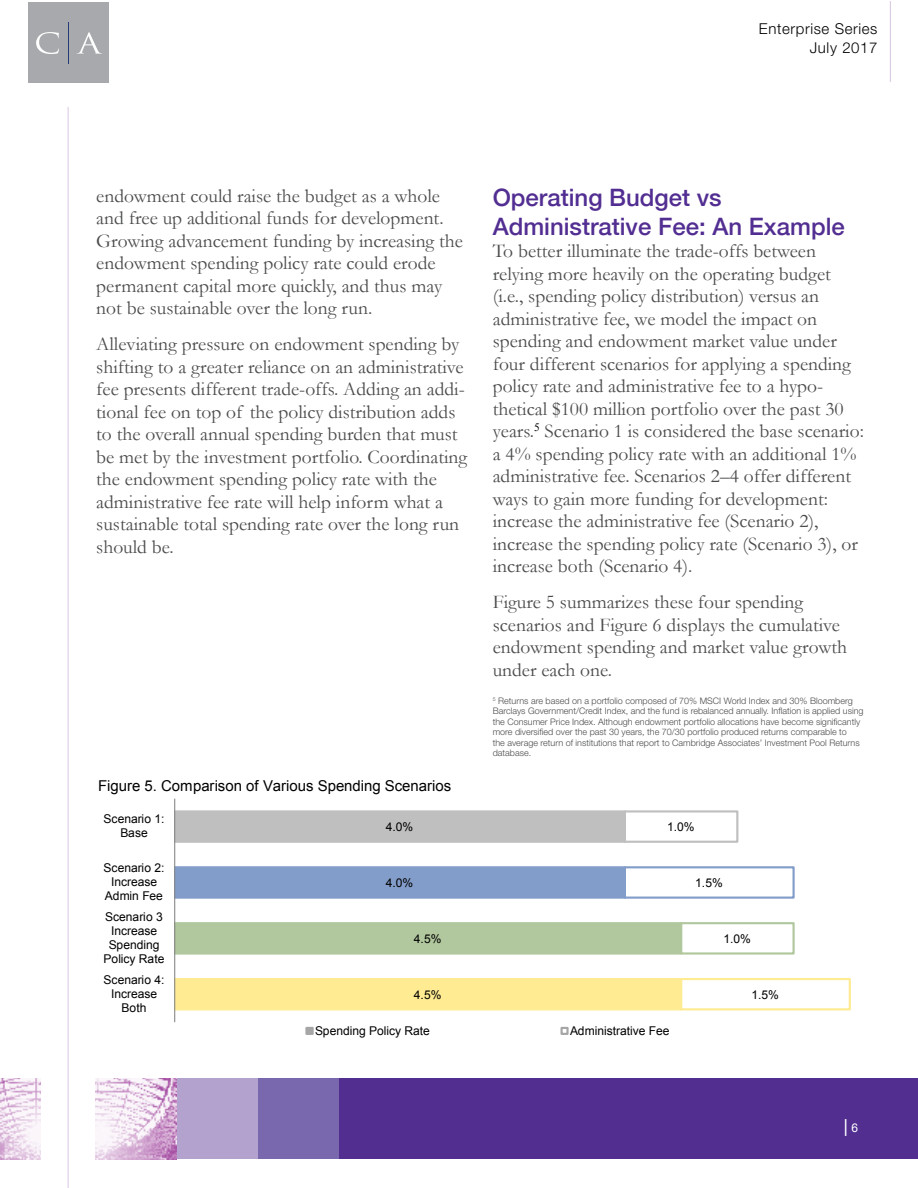
<style>
.page{position:relative;width:918px;height:1188px;background:#fff}
.page>*{position:absolute;margin:0;border:0;box-sizing:border-box;transform-origin:0 0}
.t1{font:500 24px/28.8px "Helvetica Neue LT";color:#522e92}
.t2{font:19.5px/22.5px "Garamond";color:#4a4b4c}
.t3{font:18px "Arial";color:#fff}
.t4{font:15px "Arial";color:#000}
.t5{font:300 15px/19.5px "Helvetica Neue LT Std";letter-spacing:.04em;color:#000;text-align:right}
.t6{font:12.15px/13.8px "Arial";letter-spacing:-.005em;color:#000;text-align:center}
.t7{font:300 9px/10.5px "Helvetica Neue LT Std";color:#4a4b4c}
.s1{font-size:12px}
</style>
<div class="page">
<img style="left:0;top:1078px;width:41px;height:81px">
<img style="left:96px;top:1078px;width:80px;height:81px">
<div style="left:177px;top:1078px;width:81px;height:81px;background:#b3a2ce"></div>
<hr style="left:68px;top:107px;width:1px;height:1081px;background:#dfcce4">
<div style="left:28px;top:2px;width:81px;height:81px;background:#a8a9ac"></div>
<hr style="left:68px;top:22px;width:1px;height:42px;background:#233b76">
<svg style="left:36px;top:32px;width:66px;height:22px"></svg>
<div style="left:339px;top:1078px;width:579px;height:81px;background:#522e91"></div>
<div style="left:258px;top:1078px;width:81px;height:81px;background:#7a68ae"></div>
<hr style="left:890px;top:1px;width:1px;height:81px;background:#ddcce4">
<div style="left:175px;top:978px;width:505px;height:32px;background:#ffeb91"></div>
<div style="left:175px;top:922px;width:505px;height:33px;background:#b1c89e"></div>
<div style="left:175px;top:866px;width:449px;height:33px;background:#839dca"></div>
<div style="left:175px;top:810px;width:449px;height:33px;background:#bfbfbf"></div>
<div style="left:680px;top:978px;width:171px;height:32px;border:2px solid #ffeb91"></div>
<div style="left:680px;top:922px;width:115px;height:33px;border:2px solid #b1c89e"></div>
<div style="left:624px;top:866px;width:171px;height:33px;border:2px solid #839dca"></div>
<div style="left:624px;top:810px;width:114px;height:33px;border:2px solid #bfbfbf"></div>
<hr style="left:174px;top:799px;width:1px;height:223px;background:#868686">
<div style="left:306px;top:1028px;width:7px;height:6px;background:#a6a6a6"></div>
<div style="left:305px;top:1027px;width:9px;height:8px;border:2px solid #a6a6a6"></div>
<div style="left:560px;top:1027px;width:9px;height:8px;border:2px solid #a6a6a6"></div>
<p class="t5" style="left:759px;top:18px;width:120px">Enterprise Series<br>July 2017</p>
<p class="t2" style="left:96px;top:184px;width:368px">endowment could raise the budget as a whole and free up additional funds for development.<br>Growing advancement funding by increasing the endowment spending policy rate could erode permanent capital more quickly, and thus may not be sustainable over the long run.</p>
<p class="t2" style="left:96px;top:332px;width:372px">Alleviating pressure on endowment spending by shifting to a greater reliance on an administrative fee presents different trade-offs. Adding an addi&shy;tional fee on top of the policy distribution adds to the overall annual spending burden that must be met by the investment portfolio. Coordinating the endowment spending policy rate with the administrative fee rate will help inform what a sustainable total spending rate over the long run should be.</p>
<p class="t4" style="left:98px;top:775px;width:355px">Figure 5. Comparison of Various Spending Scenarios</p>
<p class="t6" style="left:104px;top:812px;width:62px">Scenario 1:<br>Base</p>
<p class="t6" style="left:104px;top:861px;width:62px">Scenario 2:<br>Increase<br>Admin Fee</p>
<p class="t6" style="left:104px;top:910px;width:62px">Scenario 3<br>Increase<br>Spending<br>Policy Rate</p>
<p class="t6" style="left:104px;top:973px;width:62px">Scenario 4:<br>Increase<br>Both</p>
<p class="t6" style="left:386px;top:820px;width:29px">4.0%</p>
<p class="t6" style="left:386px;top:876px;width:29px">4.0%</p>
<p class="t6" style="left:414px;top:932px;width:29px">4.5%</p>
<p class="t6" style="left:414px;top:988px;width:29px">4.5%</p>
<p class="t1" style="left:493px;top:183px;width:354px">Operating Budget vs<br>Administrative Fee: An Example</p>
<p class="t2" style="left:493px;top:240px;width:373px">To better illuminate the trade-offs between relying more heavily on the operating budget (i.e., spending policy distribution) versus an administrative fee, we model the impact on spending and endowment market value under four different scenarios for applying a spending policy rate and administrative fee to a hypo&shy;thetical $100 million portfolio over the past 30 years.<sup>5</sup> Scenario 1 is considered the base scenario: a 4% spending policy rate with an additional 1% administrative fee. Scenarios 2–4 offer different ways to gain more funding for development: increase the administrative fee (Scenario 2), increase the spending policy rate (Scenario 3), or increase both (Scenario 4).</p>
<p class="t2" style="left:493px;top:591px;width:356px">Figure 5 summarizes these four spending scenarios and Figure 6 displays the cumulative endowment spending and market value growth under each one.</p>
<p class="t7" style="left:493px;top:695px;width:372px"><sup>5</sup> Returns are based on a portfolio composed of 70% MSCI World Index and 30% Bloomberg Barclays Government/Credit Index, and the fund is rebalanced annually. Inflation is applied using the Consumer Price Index. Although endowment portfolio allocations have become significantly more diversified over the past 30 years, the 70/30 portfolio produced returns comparable to<br>the average return of institutions that report to Cambridge Associates’ Investment Pool Returns database.</p>
<p class="t6" style="left:667px;top:820px;width:29px">1.0%</p>
<p class="t6" style="left:695px;top:876px;width:29px">1.5%</p>
<p class="t6" style="left:723px;top:932px;width:29px">1.0%</p>
<p class="t6" style="left:752px;top:988px;width:29px">1.5%</p>
<p class="t6" style="left:315px;top:1024px;width:116px">Spending Policy Rate</p>
<p class="t6" style="left:570px;top:1024px;width:101px">Administrative Fee</p>
<p class="t3" style="left:843px;top:1114px;width:16px">| <span class="s1">6</span></p>
</div>
